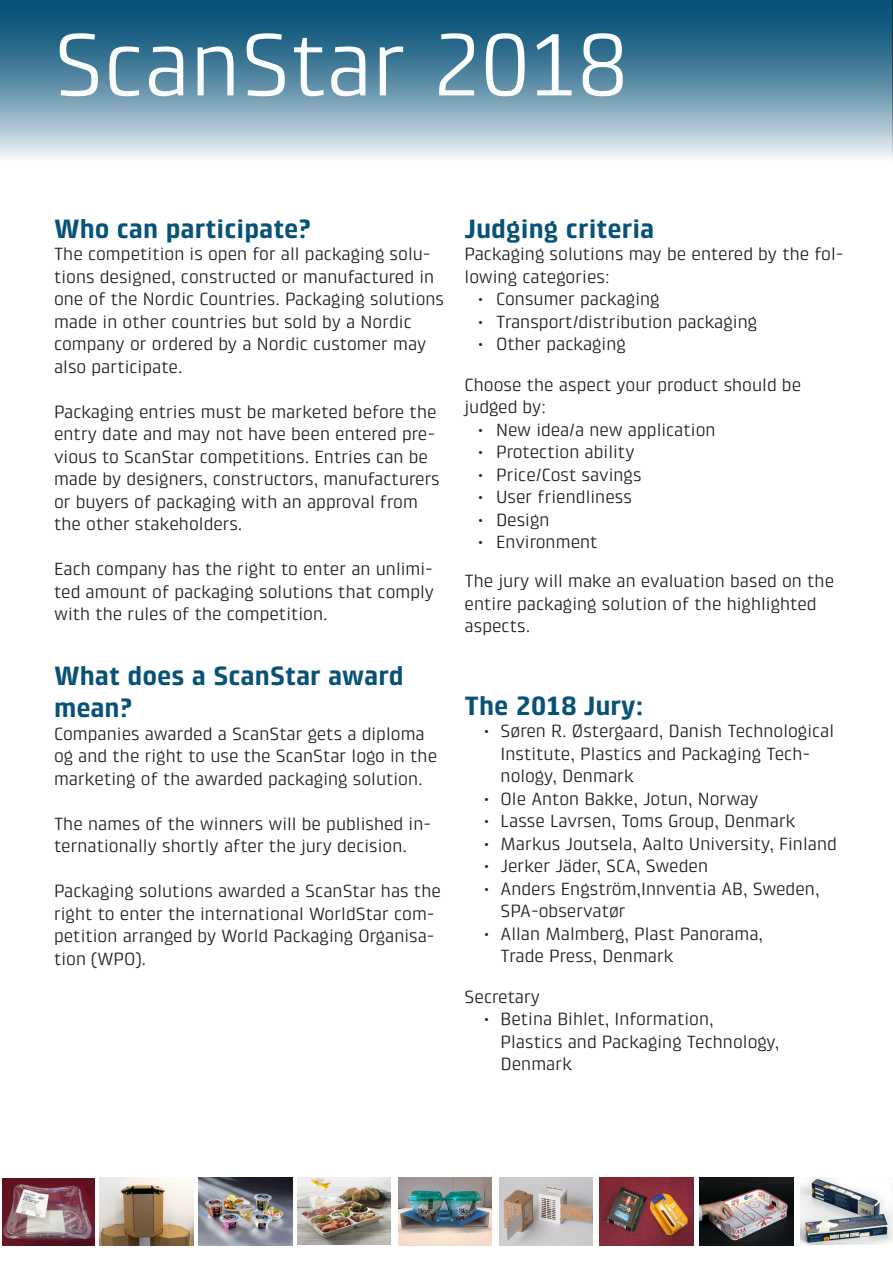
<style>
.page{position:relative;width:893px;height:1263px;background:#fff}
.page>*{position:absolute;margin:0;border:0;box-sizing:border-box;transform-origin:0 0}
.t1{font:90px "Klint Pro";color:#fbfdfc}
.t2{font:700 27px/32.4px "Klint Pro";color:#085278}
.t3{font:18px/22.5px "Klint Pro";color:#231f20}
</style>
<div class="page">
<svg style="left:0;top:0;width:892px;height:159px;background:#6392aa"></svg>
<img style="left:3px;top:1178px;width:92px;height:68px">
<img style="left:800px;top:1178px;width:92px;height:66px">
<img style="left:398px;top:1178px;width:94px;height:68px">
<img style="left:600px;top:1178px;width:93px;height:68px">
<img style="left:298px;top:1178px;width:92px;height:66px">
<img style="left:499px;top:1178px;width:94px;height:68px">
<img style="left:100px;top:1178px;width:93px;height:68px">
<img style="left:199px;top:1178px;width:93px;height:68px">
<img style="left:699px;top:1178px;width:94px;height:68px">
<svg style="left:892px;top:0;width:1px;height:160px"></svg>
<p class="t1" style="left:54px;top:14px;width:574px">ScanStar 2018</p>
<p class="t2" style="left:54px;top:212px;width:258px">Who can participate?</p>
<p class="t3" style="left:54px;top:243px;width:392px">The competition is open for all packaging solu&shy;tions designed, constructed or manufactured in one of the Nordic Countries. Packaging solutions made in other countries but sold by a Nordic company or ordered by a Nordic customer may also participate.</p>
<p class="t3" style="left:54px;top:400px;width:387px">Packaging entries must be marketed before the entry date and may not have been entered pre&shy;vious to ScanStar competitions. Entries can be made by designers, constructors, manufacturers or buyers of packaging with an approval from the other stakeholders.</p>
<p class="t3" style="left:54px;top:558px;width:382px;text-align:justify">Each company has the right to enter an unlimi&shy;ted amount of packaging solutions that comply with the rules of the competition.</p>
<p class="t2" style="left:54px;top:660px;width:351px">What does a ScanStar award mean?</p>
<p class="t3" style="left:54px;top:722px;width:385px">Companies awarded a ScanStar gets a diploma og and the right to use the ScanStar logo in the marketing of the awarded packaging solution.</p>
<p class="t3" style="left:54px;top:812px;width:379px">The names of the winners will be published in&shy;ternationally shortly after the jury decision.</p>
<p class="t3" style="left:54px;top:880px;width:388px">Packaging solutions awarded a ScanStar has the right to enter the international WorldStar com&shy;petition arranged by World Packaging Organisa&shy;tion (WPO).</p>
<p class="t2" style="left:465px;top:212px;width:191px">Judging criteria</p>
<p class="t3" style="left:465px;top:243px;width:381px">Packaging solutions may be entered by the fol&shy;lowing categories:</p>
<p class="t3" style="left:478px;top:288px;width:183px">• Consumer packaging</p>
<p class="t3" style="left:478px;top:310px;width:281px">• Transport/distribution packaging</p>
<p class="t3" style="left:478px;top:333px;width:149px">• Other packaging</p>
<p class="t3" style="left:465px;top:373px;width:338px">Choose the aspect your product should be judged by:</p>
<p class="t3" style="left:478px;top:418px;width:239px">• New idea/a new application</p>
<p class="t3" style="left:478px;top:441px;width:158px">• Protection ability</p>
<p class="t3" style="left:478px;top:463px;width:165px">• Price/Cost savings</p>
<p class="t3" style="left:478px;top:486px;width:155px">• User friendliness</p>
<p class="t3" style="left:478px;top:508px;width:73px">• Design</p>
<p class="t3" style="left:478px;top:531px;width:121px">• Environment</p>
<p class="t3" style="left:465px;top:570px;width:371px">The jury will make an evaluation based on the entire packaging solution of the highlighted aspects.</p>
<p class="t2" style="left:465px;top:690px;width:180px">The 2018 Jury:</p>
<p class="t3" style="left:484px;top:720px;width:352px">• Søren R. Østergaard, Danish Technological</p>
<p class="t3" style="left:501px;top:742px;width:311px">Institute, Plastics and Packaging Tech-</p>
<p class="t3" style="left:501px;top:765px;width:135px">nology, Denmark</p>
<p class="t3" style="left:484px;top:787px;width:276px">• Ole Anton Bakke, Jotun, Norway</p>
<p class="t3" style="left:484px;top:810px;width:313px">• Lasse Lavrsen, Toms Group, Denmark</p>
<p class="t3" style="left:484px;top:832px;width:354px">• Markus Joutsela, Aalto University, Finland</p>
<p class="t3" style="left:484px;top:855px;width:226px">• Jerker Jäder, SCA, Sweden</p>
<p class="t3" style="left:484px;top:877px;width:337px">• Anders Engström,Innventia AB, Sweden,</p>
<p class="t3" style="left:501px;top:900px;width:127px">SPA-observatør</p>
<p class="t3" style="left:501px;top:922px;width:264px;text-indent:-17px">• Allan Malmberg, Plast Panorama,<br>Trade Press, Denmark</p>
<p class="t3" style="left:465px;top:985px;width:77px">Secretary</p>
<p class="t3" style="left:484px;top:1008px;width:231px">• Betina Bihlet, Information,</p>
<p class="t3" style="left:501px;top:1030px;width:280px">Plastics and Packaging Technology,</p>
<p class="t3" style="left:501px;top:1053px;width:73px">Denmark</p>
</div>
